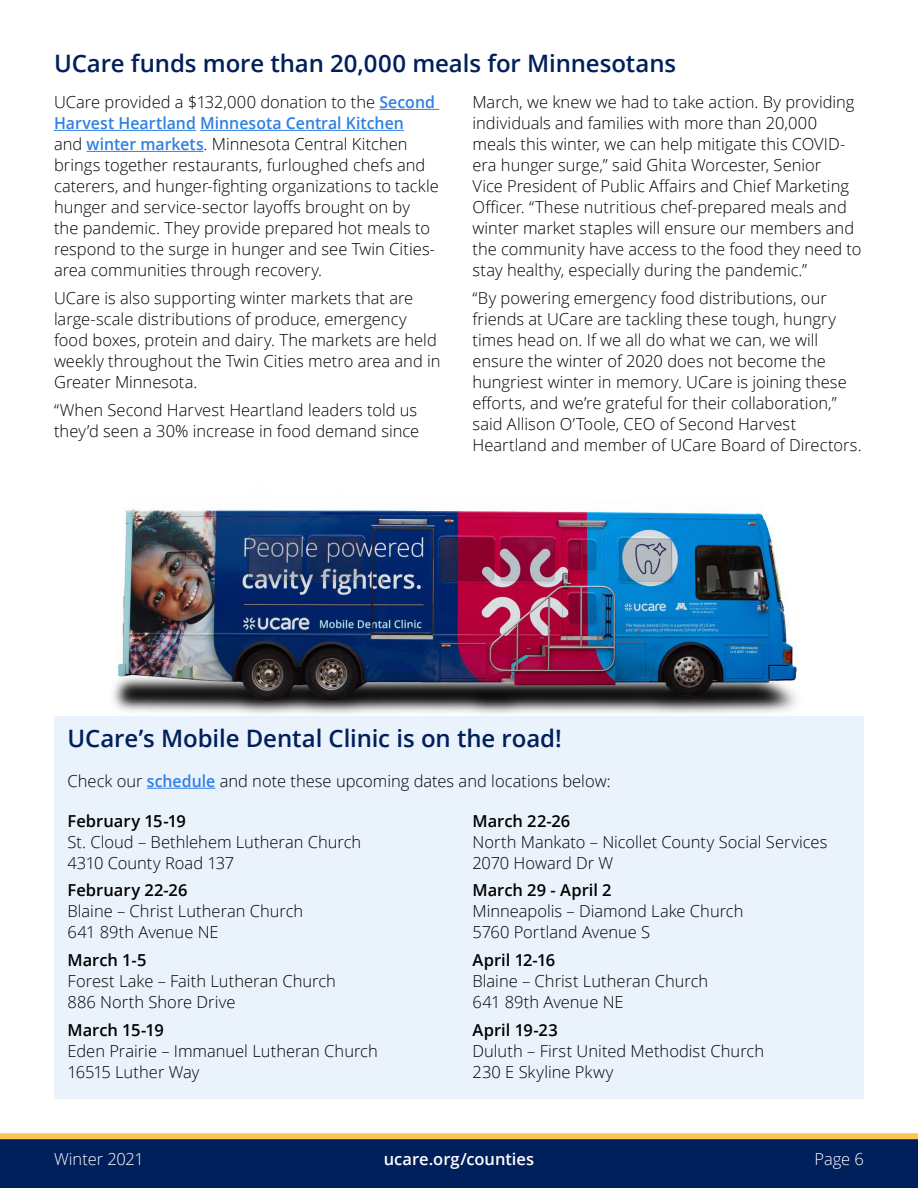
<style>
.page{position:relative;width:918px;height:1188px;background:#fff}
.page>*{position:absolute;margin:0;border:0;box-sizing:border-box;transform-origin:0 0}
.t1{font:600 24px "Open Sans";letter-spacing:-.005em;color:#00205b}
.t2{font:300 16.5px/21px "Open Sans";color:#000}
.t3{font:600 16.5px "Open Sans";color:#fff}
.t4{font:300 16.5px "Open Sans";letter-spacing:-.01em;color:#fff}
.s1{font-weight:600;color:#307fe2}
.s2{font-weight:600}
</style>
<div class="page">
<div style="left:54px;top:716px;width:810px;height:383px;background:#eaf2fc"></div>
<img style="left:113px;top:508px;width:685px;height:206px">
<svg style="left:0;top:1133px;width:918px;height:55px;background:#1c335a"></svg>
<hr style="left:379px;top:109px;width:60px;height:1px;background:#307fe2">
<hr style="left:54px;top:130px;width:142px;height:1px;background:#307fe2">
<hr style="left:200px;top:130px;width:204px;height:1px;background:#307fe2">
<hr style="left:87px;top:151px;width:117px;height:1px;background:#307fe2">
<hr style="left:147px;top:788px;width:68px;height:1px;background:#307fe2">
<p class="t1" style="left:54px;top:47px;width:624px">UCare funds more than 20,000 meals for Minnesotans</p>
<p class="t2" style="left:54px;top:91px;width:386px">UCare provided a $132,000 donation to the <span class="s1">Second Harvest Heartland Minnesota Central Kitchen<br></span>and <span class="s1">winter markets</span>. Minnesota Central Kitchen brings together restaurants, furloughed chefs and caterers, and hunger-fighting organizations to tackle hunger and service-sector layoffs brought on by<br>the pandemic. They provide prepared hot meals to respond to the surge in hunger and see Twin Cities&shy;area communities through recovery.</p>
<p class="t2" style="left:54px;top:287px;width:388px">UCare is also supporting winter markets that are large-scale distributions of produce, emergency food boxes, protein and dairy. The markets are held weekly throughout the Twin Cities metro area and in Greater Minnesota.</p>
<p class="t2" style="left:54px;top:399px;width:367px">“When Second Harvest Heartland leaders told us they’d seen a 30% increase in food demand since</p>
<p class="t2" style="left:472px;top:91px;width:391px">March, we knew we had to take action. By providing individuals and families with more than 20,000 meals this winter, we can help mitigate this COVID&shy;era hunger surge,” said Ghita Worcester, Senior<br>Vice President of Public Affairs and Chief Marketing Officer. “These nutritious chef-prepared meals and winter market staples will ensure our members and the community have access to the food they need to stay healthy, especially during the pandemic.”</p>
<p class="t2" style="left:472px;top:287px;width:391px">“By powering emergency food distributions, our friends at UCare are tackling these tough, hungry times head on. If we all do what we can, we will ensure the winter of 2020 does not become the hungriest winter in memory. UCare is joining these efforts, and we’re grateful for their collaboration,” said Allison O’Toole, CEO of Second Harvest Heartland and member of UCare Board of Directors.</p>
<p class="t1" style="left:68px;top:722px;width:496px">UCare’s Mobile Dental Clinic is on the road!</p>
<p class="t2" style="left:68px;top:770px;width:545px">Check our <span class="s1">schedule</span> and note these upcoming dates and locations below:</p>
<p class="t2" style="left:68px;top:810px;width:295px"><span class="s2">February 15-19<br></span>St. Cloud – Bethlehem Lutheran Church<br>4310 County Road 137</p>
<p class="t2" style="left:68px;top:879px;width:237px"><span class="s2">February 22-26<br></span>Blaine – Christ Lutheran Church<br>641 89th Avenue NE</p>
<p class="t2" style="left:68px;top:949px;width:270px"><span class="s2">March 1-5<br></span>Forest Lake – Faith Lutheran Church<br>886 North Shore Drive</p>
<p class="t2" style="left:68px;top:1019px;width:312px"><span class="s2">March 15-19<br></span>Eden Prairie – Immanuel Lutheran Church<br>16515 Luther Way</p>
<p class="t2" style="left:472px;top:810px;width:356px"><span class="s2">March 22-26<br></span>North Mankato – Nicollet County Social Services<br>2070 Howard Dr W</p>
<p class="t2" style="left:472px;top:879px;width:272px"><span class="s2">March 29 - April 2<br></span>Minneapolis – Diamond Lake Church<br>5760 Portland Avenue S</p>
<p class="t2" style="left:472px;top:949px;width:237px"><span class="s2">April 12-16<br></span>Blaine – Christ Lutheran Church<br>641 89th Avenue NE</p>
<p class="t2" style="left:472px;top:1019px;width:293px"><span class="s2">April 19-23<br></span>Duluth – First United Methodist Church<br>230 E Skyline Pkwy</p>
<p class="t4" style="left:54px;top:1148px;width:91px">Winter 2021</p>
<p class="t3" style="left:384px;top:1148px;width:152px">ucare.org/counties</p>
<p class="t4" style="left:815px;top:1148px;width:51px">Page 6</p>
</div>
